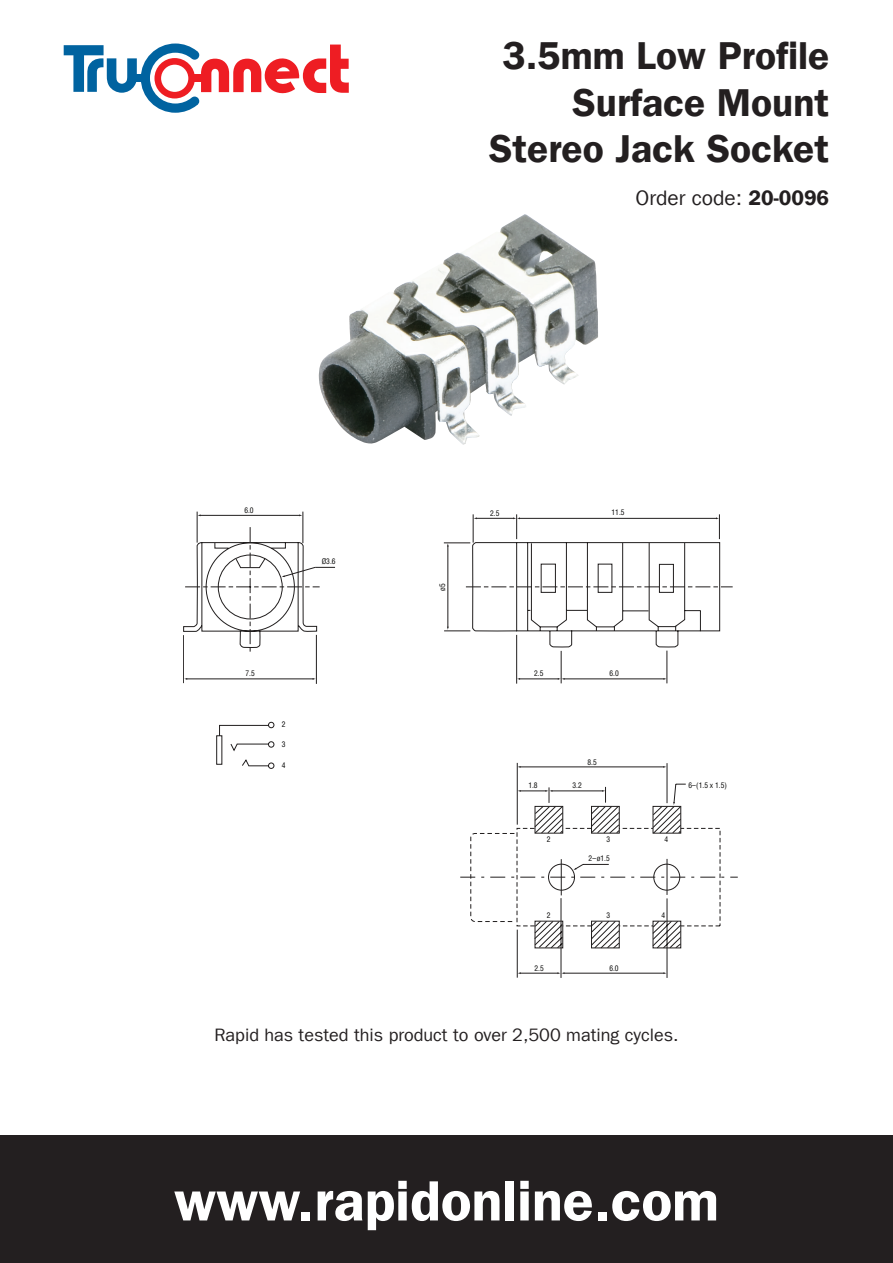
<style>
.page{position:relative;width:893px;height:1263px;background:#fff}
.page>*{position:absolute;margin:0;border:0;box-sizing:border-box;transform-origin:0 0}
.t1{font:57px "Franklin Gothic LT Com Dm";color:#fff}
.t2{font:39px/46.5px "Franklin Gothic LT Com Dm";color:#231f20;text-align:right}
.t3{font:21px "Franklin Gothic LT Com";color:#231f20}
.t4{font:18px "Franklin Gothic LT Com";color:#231f20}
.t5{font:condensed 7.5px "Helvetica";color:#050504}
.s1{font-family:"Franklin Gothic LT Com Dm"}
</style>
<div class="page">
<div style="left:0;top:1135px;width:893px;height:128px;background:#231f20"></div>
<svg style="left:64px;top:44px;width:285px;height:69px"></svg>
<div style="left:135px;top:75px;width:9px;height:7px;background:#0063a0"></div>
<div style="left:193px;top:75px;width:9px;height:7px;background:#ee1d23"></div>
<div style="left:154px;top:58px;width:41px;height:40px;border:7px solid #ee1d23;border-radius:50%"></div>
<img style="left:318px;top:214px;width:280px;height:231px">
<hr style="left:303px;top:512px;width:1px;height:31px;background:#211e1e">
<hr style="left:197px;top:512px;width:1px;height:31px;background:#211e1e">
<hr style="left:200px;top:515px;width:100px;height:1px;background:#211e1e">
<hr style="left:516px;top:635px;width:1px;height:49px;background:#211e1e">
<hr style="left:561px;top:651px;width:1px;height:32px;background:#211e1e">
<hr style="left:667px;top:651px;width:1px;height:32px;background:#211e1e">
<svg style="left:444px;top:514px;width:289px;height:134px"></svg>
<hr style="left:519px;top:679px;width:39px;height:1px;background:#211e1e">
<hr style="left:564px;top:679px;width:100px;height:1px;background:#211e1e">
<svg style="left:558px;top:678px;width:6px;height:2px"></svg>
<svg style="left:460px;top:762px;width:278px;height:216px"></svg>
<svg style="left:183px;top:527px;width:152px;height:242px"></svg>
<h2 class="t2" style="left:489px;top:33px;width:342px">3.5mm Low Profile<br>Surface Mount<br>Stereo Jack Socket</h2>
<h3 class="t3" style="left:636px;top:185px;width:195px">Order code: <span class="s1">20-0096</span></h3>
<p class="t5" style="left:244px;top:506px;width:11px">6.0</p>
<p class="t5" style="left:322px;top:556px;width:15px">Ø3.6</p>
<p class="t5" style="left:245px;top:669px;width:11px">7.5</p>
<p class="t5" style="left:282px;top:719px;width:5px">2</p>
<p class="t5" style="left:282px;top:740px;width:5px">3</p>
<p class="t5" style="left:282px;top:760px;width:5px">4</p>
<p class="t5" style="left:438px;top:591px;width:9px;rotate:-90deg">ø5</p>
<p class="t5" style="left:490px;top:508px;width:11px">2.5</p>
<p class="t5" style="left:612px;top:508px;width:15px">11.5</p>
<p class="t5" style="left:534px;top:669px;width:11px">2.5</p>
<p class="t5" style="left:609px;top:669px;width:11px">6.0</p>
<p class="t5" style="left:587px;top:757px;width:11px">8.5</p>
<p class="t5" style="left:528px;top:781px;width:11px">1.8</p>
<p class="t5" style="left:572px;top:781px;width:11px">3.2</p>
<p class="t5" style="left:688px;top:781px;width:40px">6–(1.5 x 1.5)</p>
<p class="t5" style="left:547px;top:835px;width:5px">2</p>
<p class="t5" style="left:607px;top:835px;width:5px">3</p>
<p class="t5" style="left:664px;top:835px;width:5px">4</p>
<p class="t5" style="left:589px;top:854px;width:23px">2–ø1.5</p>
<p class="t5" style="left:547px;top:911px;width:5px">2</p>
<p class="t5" style="left:607px;top:911px;width:5px">3</p>
<p class="t5" style="left:661px;top:911px;width:5px">4</p>
<p class="t5" style="left:534px;top:963px;width:11px">2.5</p>
<p class="t5" style="left:609px;top:963px;width:11px">6.0</p>
<h3 class="t4" style="left:214px;top:1025px;width:466px">Rapid has tested this product to over 2,500 mating cycles.</h3>
<h1 class="t1" style="left:174px;top:1167px;width:546px">www.rapidonline.com</h1>
</div>
